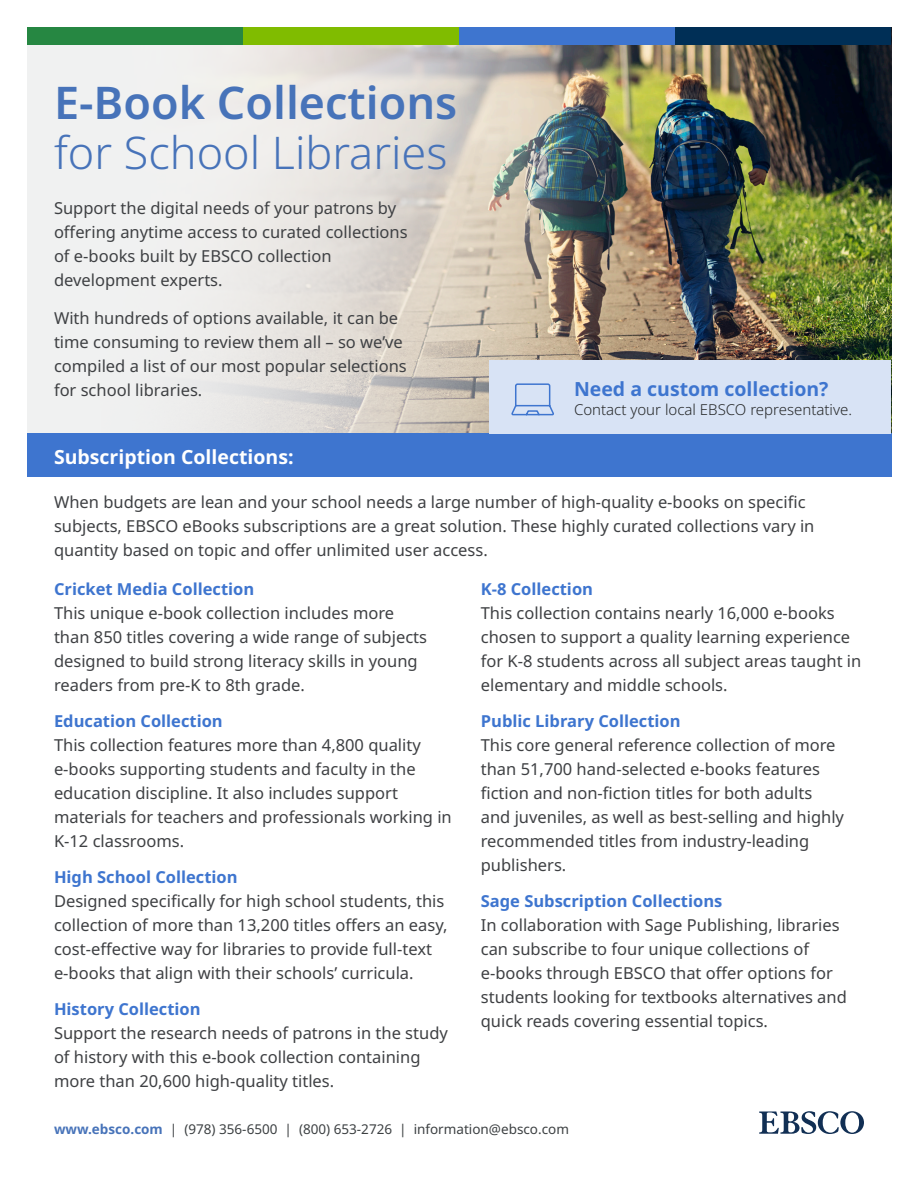
<style>
.page{position:relative;width:918px;height:1188px;background:#fff}
.page>*{position:absolute;margin:0;border:0;box-sizing:border-box;transform-origin:0 0}
.Paragraph_Style_1{font:300 45px/49.7px "Noto Sans";color:#4773b9}
.Paragraph_Style_4{font:700 19.5px "Noto Sans";color:#fff}
.Paragraph_Style_3{font:700 19.5px "Noto Sans";color:#3e75cf}
.Paragraph_Style_5{font:16.5px/24px "Noto Sans";color:#3e4043}
.Paragraph_Style_2{font:16.5px/24px "Noto Sans";color:#3e4043}
.t1{font:700 16.5px "Noto Sans";color:#3e75cf}
.Paragraph_Style_3-2{font:300 15px "Noto Sans";color:#27292a}
.Paragraph_Style_8{font:13.5px "Noto Sans";color:#3c4042}
.s1{font-weight:600}
.s2{font-weight:700;color:#4773b9}
</style>
<div class="page">
<img style="left:574px;top:44px;width:317px;height:316px">
<svg style="left:27px;top:44px;width:547px;height:390px"></svg>
<div style="left:27px;top:434px;width:864px;height:43px;background:#3e75cf"></div>
<div style="left:489px;top:360px;width:402px;height:74px;background:#d8e3f5"></div>
<div style="left:243px;top:27px;width:216px;height:17px;background:#80bc00"></div>
<div style="left:27px;top:27px;width:216px;height:17px;background:#268742"></div>
<div style="left:675px;top:27px;width:216px;height:17px;background:#002f56"></div>
<div style="left:459px;top:27px;width:216px;height:17px;background:#3e75cf"></div>
<svg style="left:511px;top:383px;width:43px;height:33px"></svg>
<svg style="left:759px;top:1111px;width:105px;height:23px"></svg>
<p class="Paragraph_Style_1" style="left:54px;top:79px;width:405px"><span class="s1">E-Book Collections </span>for School Libraries</p>
<p class="Paragraph_Style_2" style="left:54px;top:196px;width:355px">Support the digital needs of your patrons by offering anytime access to curated collections of e-books built by EBSCO collection development experts.</p>
<p class="Paragraph_Style_2" style="left:54px;top:306px;width:354px">With hundreds of options available, it can be time consuming to review them all – so we’ve compiled a list of our most popular selections for school libraries.</p>
<h2 class="Paragraph_Style_3" style="left:574px;top:375px;width:256px">Need a custom collection?</h2>
<h2 class="Paragraph_Style_3-2" style="left:574px;top:399px;width:280px">Contact your local EBSCO representative.</h2>
<p class="Paragraph_Style_4" style="left:54px;top:444px;width:241px">Subscription Collections:</p>
<p class="Paragraph_Style_5" style="left:54px;top:490px;width:762px">When budgets are lean and your school needs a large number of high-quality e-books on specific subjects, EBSCO eBooks subscriptions are a great solution. These highly curated collections vary in quantity based on topic and offer unlimited user access.</p>
<p class="t1" style="left:54px;top:577px;width:202px">Cricket Media Collection</p>
<p class="Paragraph_Style_5" style="left:54px;top:601px;width:375px">This unique e-book collection includes more than 850 titles covering a wide range of subjects designed to build strong literacy skills in young readers from pre-K to 8th grade.</p>
<p class="t1" style="left:54px;top:709px;width:170px">Education Collection</p>
<p class="Paragraph_Style_5" style="left:54px;top:733px;width:399px">This collection features more than 4,800 quality e-books supporting students and faculty in the education discipline. It also includes support materials for teachers and professionals working in K-12 classrooms.</p>
<p class="t1" style="left:54px;top:865px;width:185px">High School Collection</p>
<p class="Paragraph_Style_5" style="left:54px;top:889px;width:395px">Designed specifically for high school students, this collection of more than 13,200 titles offers an easy, cost-effective way for libraries to provide full-text e-books that align with their schools’ curricula.</p>
<p class="t1" style="left:54px;top:997px;width:148px">History Collection</p>
<p class="Paragraph_Style_5" style="left:54px;top:1021px;width:395px">Support the research needs of patrons in the study of history with this e-book collection containing more than 20,600 high-quality titles.</p>
<p class="t1" style="left:481px;top:577px;width:114px">K-8 Collection</p>
<p class="Paragraph_Style_5" style="left:481px;top:601px;width:382px">This collection contains nearly 16,000 e-books chosen to support a quality learning experience for K-8 students across all subject areas taught in elementary and middle schools.</p>
<p class="t1" style="left:481px;top:709px;width:201px">Public Library Collection</p>
<p class="Paragraph_Style_5" style="left:481px;top:733px;width:365px">This core general reference collection of more than 51,700 hand-selected e-books features fiction and non-fiction titles for both adults and juveniles, as well as best-selling and highly recommended titles from industry-leading publishers.</p>
<p class="t1" style="left:481px;top:889px;width:243px">Sage Subscription Collections</p>
<p class="Paragraph_Style_5" style="left:481px;top:913px;width:368px">In collaboration with Sage Publishing, libraries can subscribe to four unique collections of e-books through EBSCO that offer options for students looking for textbooks alternatives and quick reads covering essential topics.</p>
<h2 class="Paragraph_Style_8" style="left:54px;top:1120px;width:517px"><span class="s2">www.ebsco.com</span> | (978) 356-6500 | (800) 653-2726 | information@ebsco.com</h2>
</div>
